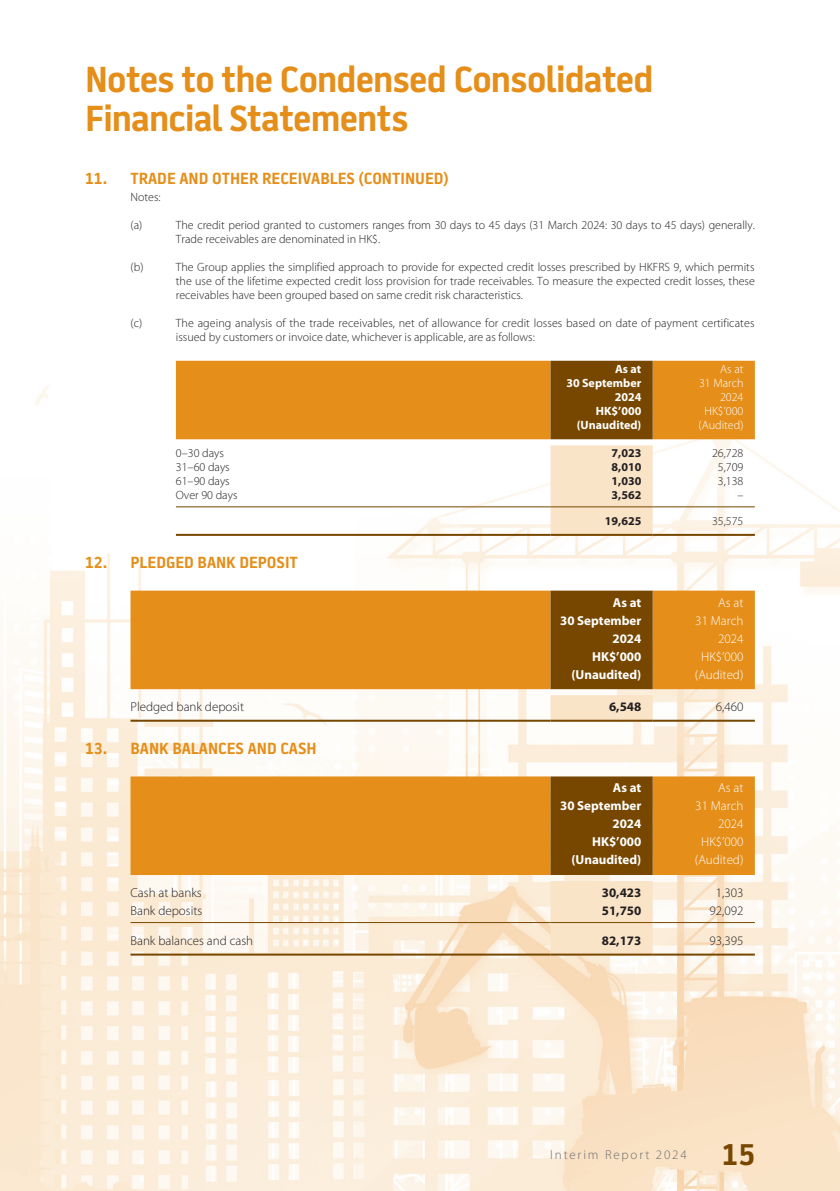
<style>
.page{position:relative;width:840px;height:1191px;background:#fff}
.page>*{position:absolute;margin:0;border:0;box-sizing:border-box;transform-origin:0 0}
.t1{font:700 36px/38px "Battersea";letter-spacing:-.02em;color:#e58e19}
.t2{font:700 30px "Battersea";color:#774700}
._01_H1{font:700 16px "Battersea";color:#e58e19}
._50_Table_txt{font:300 13px "Myriad Pro";color:#231f20}
._50_Table_txt-2{font:700 13px "Myriad Pro";color:#fff}
._50_Table_txt-3{font:300 13px "Myriad Pro";color:#fff}
._50_Table_txt-4{font:700 13px "Myriad Pro";color:#231f20}
.t3{font:300 13px "Myriad Pro";letter-spacing:.14em;color:#6c6d70}
._06_Notes{font:300 12px/14px "Myriad Pro";color:#231f20}
._51_N_Table_txt{font:300 12px "Myriad Pro";color:#231f20}
._51_N_Table_txt-2{font:700 12px "Myriad Pro";color:#fff}
._51_N_Table_txt-3{font:300 12px "Myriad Pro";color:#fff}
._51_N_Table_txt-4{font:700 12px "Myriad Pro";color:#231f20}
</style>
<div class="page">
<img style="left:0;top:360px;width:839px;height:831px">
<div style="left:176px;top:361px;width:578px;height:78px;background:#e58e19"></div>
<div style="left:550px;top:361px;width:102px;height:78px;background:#774700"></div>
<div style="left:550px;top:445px;width:102px;height:89px;background:#fae4c8"></div>
<hr style="left:176px;top:506px;width:374px;height:1px;background:#774700">
<hr style="left:550px;top:506px;width:102px;height:1px;background:#774700">
<hr style="left:652px;top:506px;width:102px;height:1px;background:#774700">
<hr style="left:176px;top:534px;width:374px;height:2px;background:#774700">
<hr style="left:550px;top:534px;width:102px;height:2px;background:#774700">
<hr style="left:652px;top:534px;width:102px;height:2px;background:#774700">
<div style="left:130px;top:590px;width:624px;height:99px;background:#e58e19"></div>
<div style="left:550px;top:590px;width:102px;height:99px;background:#774700"></div>
<div style="left:550px;top:695px;width:102px;height:24px;background:#fae4c8"></div>
<hr style="left:130px;top:719px;width:420px;height:2px;background:#774700">
<hr style="left:550px;top:719px;width:102px;height:2px;background:#774700">
<hr style="left:652px;top:719px;width:102px;height:2px;background:#774700">
<div style="left:130px;top:776px;width:624px;height:99px;background:#e58e19"></div>
<div style="left:550px;top:776px;width:102px;height:99px;background:#774700"></div>
<div style="left:550px;top:881px;width:102px;height:72px;background:#fae4c8"></div>
<hr style="left:130px;top:922px;width:420px;height:1px;background:#774700">
<hr style="left:550px;top:922px;width:102px;height:1px;background:#774700">
<hr style="left:652px;top:922px;width:102px;height:1px;background:#774700">
<hr style="left:130px;top:953px;width:420px;height:2px;background:#774700">
<hr style="left:550px;top:953px;width:102px;height:2px;background:#774700">
<hr style="left:652px;top:953px;width:102px;height:2px;background:#774700">
<h1 class="t1" style="left:85px;top:61px;width:569px">Notes to the Condensed Consolidated<br>Financial Statements</h1>
<p class="_01_H1" style="left:85px;top:168px;width:365px">11. TRADE AND OTHER RECEIVABLES (CONTINUED)</p>
<p class="_06_Notes" style="left:130px;top:189px;width:32px">Notes:</p>
<p class="_06_Notes" style="left:130px;top:217px;width:13px">(a)</p>
<p class="_06_Notes" style="left:176px;top:217px;width:580px">The credit period granted to customers ranges from 30 days to 45 days (31 March 2024: 30 days to 45 days) generally.<br>Trade receivables are denominated in HK$.</p>
<p class="_06_Notes" style="left:130px;top:259px;width:14px">(b)</p>
<p class="_06_Notes" style="left:176px;top:259px;width:580px;text-align:justify">The Group applies the simplified approach to provide for expected credit losses prescribed by HKFRS 9, which permits the use of the lifetime expected credit loss provision for trade receivables. To measure the expected credit losses, these receivables have been grouped based on same credit risk characteristics.</p>
<p class="_06_Notes" style="left:130px;top:315px;width:13px">(c)</p>
<p class="_06_Notes" style="left:176px;top:315px;width:579px">The ageing analysis of the trade receivables, net of allowance for credit losses based on date of payment certificates issued by customers or invoice date, whichever is applicable, are as follows:</p>
<p class="_51_N_Table_txt-2" style="left:614px;top:361px;width:28px">As at</p>
<p class="_51_N_Table_txt-2" style="left:566px;top:375px;width:76px">30 September</p>
<p class="_51_N_Table_txt-2" style="left:614px;top:389px;width:28px">2024</p>
<p class="_51_N_Table_txt-3" style="left:719px;top:361px;width:25px">As at</p>
<p class="_51_N_Table_txt-3" style="left:698px;top:375px;width:46px">31 March</p>
<p class="_51_N_Table_txt-3" style="left:719px;top:389px;width:25px">2024</p>
<p class="_51_N_Table_txt-2" style="left:595px;top:403px;width:47px">HK$’000</p>
<p class="_51_N_Table_txt-3" style="left:704px;top:403px;width:41px">HK$’000</p>
<p class="_51_N_Table_txt-2" style="left:576px;top:417px;width:66px">(Unaudited)</p>
<p class="_51_N_Table_txt-3" style="left:698px;top:417px;width:46px">(Audited)</p>
<p class="_51_N_Table_txt" style="left:176px;top:446px;width:49px">0–30 days</p>
<p class="_51_N_Table_txt-4" style="left:611px;top:445px;width:31px">7,023</p>
<p class="_51_N_Table_txt" style="left:711px;top:446px;width:33px">26,728</p>
<p class="_51_N_Table_txt" style="left:176px;top:460px;width:55px">31–60 days</p>
<p class="_51_N_Table_txt-4" style="left:611px;top:459px;width:31px">8,010</p>
<p class="_51_N_Table_txt" style="left:717px;top:460px;width:27px">5,709</p>
<p class="_51_N_Table_txt" style="left:176px;top:474px;width:55px">61–90 days</p>
<p class="_51_N_Table_txt-4" style="left:611px;top:473px;width:31px">1,030</p>
<p class="_51_N_Table_txt" style="left:717px;top:474px;width:27px">3,138</p>
<p class="_51_N_Table_txt" style="left:176px;top:488px;width:63px">Over 90 days</p>
<p class="_51_N_Table_txt-4" style="left:611px;top:487px;width:31px">3,562</p>
<p class="_51_N_Table_txt" style="left:737px;top:488px;width:7px">–</p>
<p class="_51_N_Table_txt-4" style="left:604px;top:513px;width:38px">19,625</p>
<p class="_51_N_Table_txt" style="left:711px;top:514px;width:33px">35,575</p>
<p class="_01_H1" style="left:85px;top:552px;width:214px">12. PLEDGED BANK DEPOSIT</p>
<p class="_50_Table_txt-2" style="left:612px;top:593px;width:30px">As at</p>
<p class="_50_Table_txt-2" style="left:560px;top:611px;width:83px">30 September</p>
<p class="_50_Table_txt-2" style="left:612px;top:629px;width:30px">2024</p>
<p class="_50_Table_txt-3" style="left:717px;top:594px;width:27px">As at</p>
<p class="_50_Table_txt-3" style="left:695px;top:612px;width:50px">31 March</p>
<p class="_50_Table_txt-3" style="left:717px;top:630px;width:27px">2024</p>
<p class="_50_Table_txt-2" style="left:591px;top:647px;width:51px">HK$’000</p>
<p class="_50_Table_txt-3" style="left:700px;top:648px;width:44px">HK$’000</p>
<p class="_50_Table_txt-2" style="left:571px;top:665px;width:71px">(Unaudited)</p>
<p class="_50_Table_txt-3" style="left:694px;top:666px;width:50px">(Audited)</p>
<p class="_50_Table_txt" style="left:130px;top:699px;width:115px">Pledged bank deposit</p>
<p class="_50_Table_txt-4" style="left:608px;top:698px;width:34px">6,548</p>
<p class="_50_Table_txt" style="left:715px;top:699px;width:29px">6,460</p>
<p class="_01_H1" style="left:85px;top:738px;width:233px">13. BANK BALANCES AND CASH</p>
<p class="_50_Table_txt-2" style="left:612px;top:779px;width:30px">As at</p>
<p class="_50_Table_txt-2" style="left:560px;top:797px;width:83px">30 September</p>
<p class="_50_Table_txt-2" style="left:612px;top:815px;width:30px">2024</p>
<p class="_50_Table_txt-3" style="left:717px;top:780px;width:27px">As at</p>
<p class="_50_Table_txt-3" style="left:695px;top:798px;width:50px">31 March</p>
<p class="_50_Table_txt-3" style="left:717px;top:816px;width:27px">2024</p>
<p class="_50_Table_txt-2" style="left:591px;top:833px;width:51px">HK$’000</p>
<p class="_50_Table_txt-3" style="left:700px;top:834px;width:44px">HK$’000</p>
<p class="_50_Table_txt-2" style="left:571px;top:851px;width:71px">(Unaudited)</p>
<p class="_50_Table_txt-3" style="left:694px;top:852px;width:50px">(Audited)</p>
<p class="_50_Table_txt" style="left:130px;top:884px;width:73px">Cash at banks</p>
<p class="_50_Table_txt-4" style="left:601px;top:884px;width:41px">30,423</p>
<p class="_50_Table_txt" style="left:715px;top:884px;width:29px">1,303</p>
<p class="_50_Table_txt" style="left:130px;top:902px;width:73px">Bank deposits</p>
<p class="_50_Table_txt-4" style="left:601px;top:902px;width:41px">51,750</p>
<p class="_50_Table_txt" style="left:709px;top:902px;width:35px">92,092</p>
<p class="_50_Table_txt" style="left:130px;top:932px;width:124px">Bank balances and cash</p>
<p class="_50_Table_txt-4" style="left:601px;top:932px;width:41px">82,173</p>
<p class="_50_Table_txt" style="left:709px;top:932px;width:35px">93,395</p>
<p class="t3" style="left:549px;top:1147px;width:138px">Interim Report 2024</p>
<h2 class="t2" style="left:721px;top:1136px;width:34px">15</h2>
</div>
